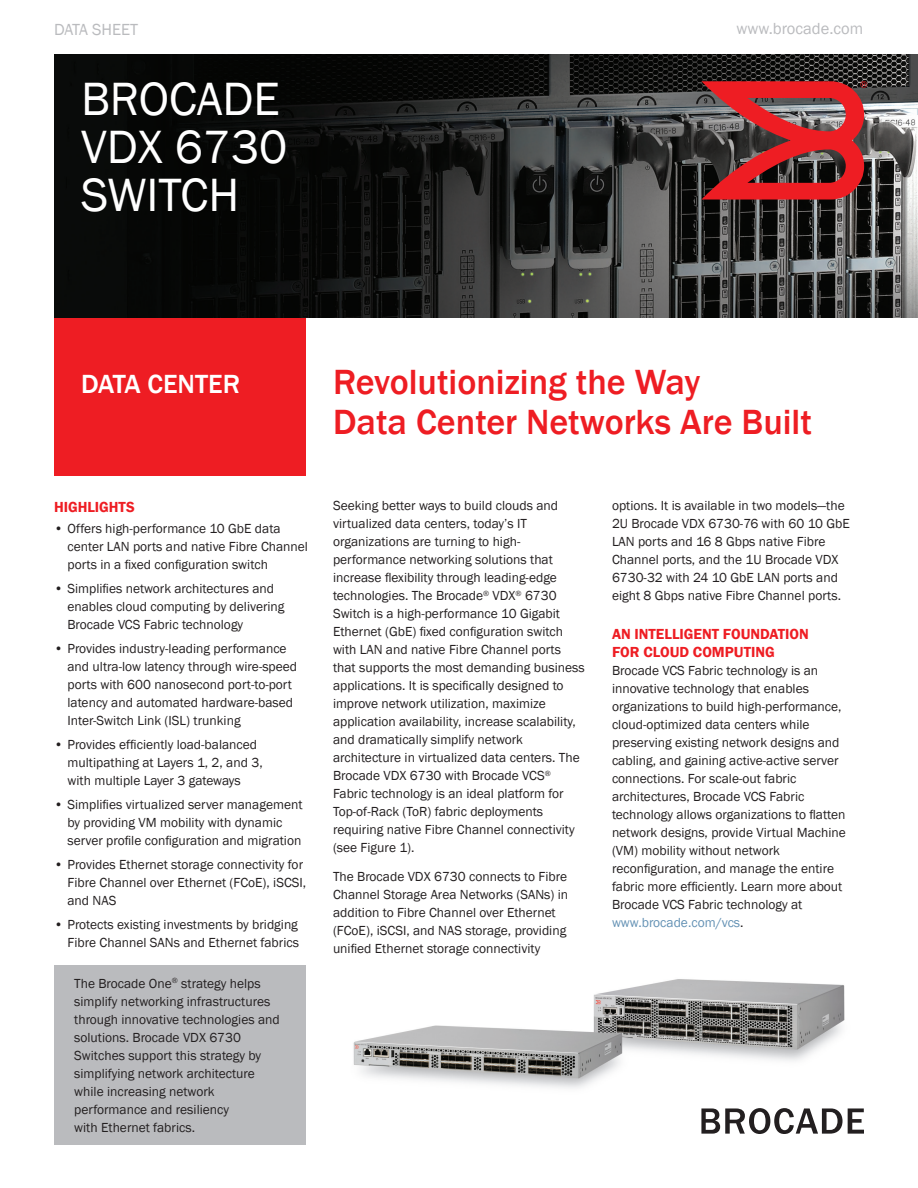
<style>
.page{position:relative;width:918px;height:1188px;background:#fff}
.page>*{position:absolute;margin:0;border:0;box-sizing:border-box;transform-origin:0 0}
.Title_32pt_Book{font:48px/48px "Franklin Gothic";color:#fff}
.Headline_24pt_Med{font:500 36px/40.5px "Franklin Gothic";color:#ee1d23}
.Sub-Title_18pt_Med{font:500 27px "Franklin Gothic";color:#fff}
.t1{font:16.5px "Franklin Gothic";color:#babbbe}
.Body_Text_10pt_Subhe{font:600 15px/18px "Franklin Gothic";color:#ee1d23}
.Body_Text_9pt_Book{font:13.5px/18px "Franklin Gothic";color:#231f20}
.sidebarBody{font:13.5px/18px "Franklin Gothic";color:#231f20}
.s1{color:#6391b4}
</style>
<div class="page">
<img style="left:54px;top:54px;width:864px;height:264px">
<svg style="left:701px;top:1108px;width:163px;height:26px"></svg>
<div style="left:54px;top:318px;width:252px;height:157px;background:#ee1d23"></div>
<svg style="left:701px;top:81px;width:166px;height:119px;background:#9d3538"></svg>
<div style="left:54px;top:965px;width:252px;height:180px;background:#babbbe"></div>
<img style="left:353px;top:979px;width:492px;height:110px">
<p class="t1" style="left:54px;top:19px;width:86px">DATA SHEET</p>
<p class="t1" style="left:737px;top:19px;width:128px">www.brocade.com</p>
<p class="Title_32pt_Book" style="left:81px;top:76px;width:208px">BROCADE<br>VDX 6730<br>SWITCH</p>
<p class="Sub-Title_18pt_Med" style="left:81px;top:368px;width:161px">DATA CENTER</p>
<p class="Headline_24pt_Med" style="left:333px;top:362px;width:481px">Revolutionizing the Way<br>Data Center Networks Are Built</p>
<p class="Body_Text_10pt_Subhe" style="left:54px;top:498px;width:82px">HIGHLIGHTS</p>
<p class="Body_Text_9pt_Book" style="left:68px;top:519px;width:242px;text-indent:-14px">• Offers high-performance 10 GbE data center LAN ports and native Fibre Channel ports in a fixed configuration switch</p>
<p class="Body_Text_9pt_Book" style="left:68px;top:579px;width:219px;text-indent:-14px">• Simplifies network architectures and enables cloud computing by delivering<br>Brocade VCS Fabric technology</p>
<p class="Body_Text_9pt_Book" style="left:68px;top:639px;width:231px;text-indent:-14px">• Provides industry-leading performance and ultra-low latency through wire-speed ports with 600 nanosecond port-to-port latency and automated hardware-based Inter-Switch Link (ISL) trunking</p>
<p class="Body_Text_9pt_Book" style="left:68px;top:735px;width:197px;text-indent:-14px">• Provides efficiently load-balanced multipathing at Layers 1, 2, and 3, with multiple Layer 3 gateways</p>
<p class="Body_Text_9pt_Book" style="left:68px;top:795px;width:237px;text-indent:-14px">• Simplifies virtualized server management by providing VM mobility with dynamic server profile configuration and migration</p>
<p class="Body_Text_9pt_Book" style="left:68px;top:855px;width:240px;text-indent:-14px">• Provides Ethernet storage connectivity for<br>Fibre Channel over Ethernet (FCoE), iSCSI, and NAS</p>
<p class="Body_Text_9pt_Book" style="left:54px;top:915px;width:247px;text-align:right">• Protects existing investments by bridging<br>Fibre Channel SANs and Ethernet fabrics</p>
<p class="sidebarBody" style="left:74px;top:975px;width:207px">The Brocade One<sup>®</sup> strategy helps simplify networking infrastructures through innovative technologies and solutions. Brocade VDX 6730<br>Switches support this strategy by simplifying network architecture while increasing network performance and resiliency<br>with Ethernet fabrics.</p>
<p class="Body_Text_9pt_Book" style="left:333px;top:497px;width:253px">Seeking better ways to build clouds and virtualized data centers, today’s IT organizations are turning to high&shy;performance networking solutions that increase flexibility through leading-edge technologies. The Brocade<sup>®</sup> VDX<sup>®</sup> 6730<br>Switch is a high-performance 10 Gigabit Ethernet (GbE) fixed configuration switch with LAN and native Fibre Channel ports that supports the most demanding business applications. It is specifically designed to improve network utilization, maximize application availability, increase scalability, and dramatically simplify network architecture in virtualized data centers. The Brocade VDX 6730 with Brocade VCS<sup>® </sup>Fabric technology is an ideal platform for Top-of-Rack (ToR) fabric deployments requiring native Fibre Channel connectivity (see Figure 1).</p>
<p class="Body_Text_9pt_Book" style="left:333px;top:868px;width:237px">The Brocade VDX 6730 connects to Fibre Channel Storage Area Networks (SANs) in addition to Fibre Channel over Ethernet (FCoE), iSCSI, and NAS storage, providing unified Ethernet storage connectivity</p>
<p class="Body_Text_9pt_Book" style="left:612px;top:497px;width:239px">options. It is available in two models—the 2U Brocade VDX 6730-76 with 60 10 GbE LAN ports and 16 8 Gbps native Fibre Channel ports, and the 1U Brocade VDX 6730-32 with 24 10 GbE LAN ports and eight 8 Gbps native Fibre Channel ports.</p>
<p class="Body_Text_10pt_Subhe" style="left:612px;top:626px;width:198px">AN INTELLIGENT FOUNDATION<br>FOR CLOUD COMPUTING</p>
<p class="Body_Text_9pt_Book" style="left:612px;top:662px;width:235px">Brocade VCS Fabric technology is an innovative technology that enables organizations to build high-performance, cloud-optimized data centers while preserving existing network designs and cabling, and gaining active-active server connections. For scale-out fabric architectures, Brocade VCS Fabric technology allows organizations to flatten network designs, provide Virtual Machine (VM) mobility without network reconfiguration, and manage the entire fabric more efficiently. Learn more about Brocade VCS Fabric technology at <span class="s1">www.brocade.com/vcs</span>.</p>
</div>
